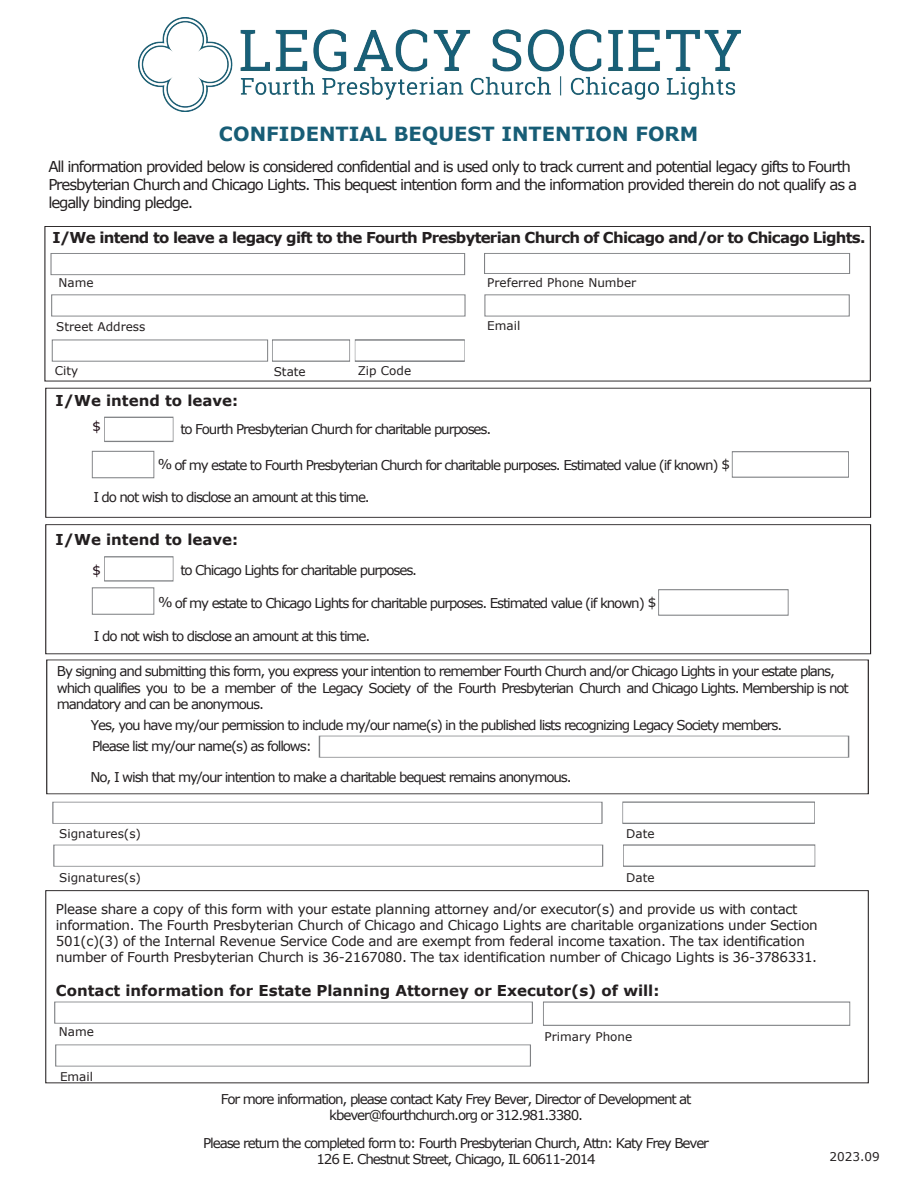
<style>
.page{position:relative;width:918px;height:1188px;background:#fff}
.page>*{position:absolute;margin:0;border:0;box-sizing:border-box;transform-origin:0 0}
.t1{font:700 19.5px "Verdana";color:#175d76}
.t2{font:15px/18px "Verdana";letter-spacing:-.075em;color:#231f20}
.t3{font:700 15px "Verdana";color:#231f20}
.t4{font:700 15px "Verdana";letter-spacing:-.05em;color:#231f20}
.t5{font:13.5px/16.2px "Verdana";letter-spacing:-.085em;color:#231f20}
.t6{font:13.5px/16.2px "Verdana";letter-spacing:-.03em;color:#231f20}
.t7{font:12px "Verdana";color:#231f20}
</style>
<div class="page">
<div style="left:45px;top:226px;width:826px;height:155px;border:1px solid #231f20"></div>
<div style="left:45px;top:524px;width:826px;height:130px;border:1px solid #231f20"></div>
<div style="left:45px;top:890px;width:824px;height:193px;border:1px solid #231f20"></div>
<div style="left:51px;top:253px;width:414px;height:22px;border:1px solid #808285"></div>
<div style="left:484px;top:253px;width:366px;height:21px;border:1px solid #808285"></div>
<div style="left:51px;top:294px;width:414px;height:22px;border:1px solid #808285"></div>
<div style="left:485px;top:294px;width:365px;height:22px;border:1px solid #808285"></div>
<div style="left:52px;top:340px;width:216px;height:22px;border:1px solid #808285"></div>
<div style="left:355px;top:340px;width:110px;height:21px;border:1px solid #808285"></div>
<div style="left:272px;top:340px;width:78px;height:21px;border:1px solid #808285"></div>
<div style="left:104px;top:556px;width:69px;height:25px;border:1px solid #808285"></div>
<div style="left:92px;top:587px;width:62px;height:28px;border:1px solid #808285"></div>
<div style="left:658px;top:589px;width:131px;height:27px;border:1px solid #808285"></div>
<div style="left:319px;top:736px;width:530px;height:22px;border:1px solid #808285"></div>
<div style="left:52px;top:802px;width:550px;height:22px;border:1px solid #808285"></div>
<div style="left:622px;top:802px;width:193px;height:22px;border:1px solid #808285"></div>
<div style="left:53px;top:845px;width:550px;height:22px;border:1px solid #808285"></div>
<div style="left:623px;top:845px;width:192px;height:22px;border:1px solid #808285"></div>
<div style="left:54px;top:1002px;width:479px;height:22px;border:1px solid #808285"></div>
<div style="left:543px;top:1002px;width:307px;height:24px;border:1px solid #808285"></div>
<div style="left:55px;top:1044px;width:476px;height:23px;border:1px solid #808285"></div>
<img style="left:138px;top:17px;width:603px;height:95px">
<div style="left:45px;top:388px;width:826px;height:130px;border:1px solid #231f20"></div>
<div style="left:104px;top:417px;width:69px;height:25px;border:1px solid #808285"></div>
<div style="left:92px;top:451px;width:62px;height:27px;border:1px solid #808285"></div>
<div style="left:732px;top:451px;width:117px;height:27px;border:1px solid #808285"></div>
<p class="t1" style="left:219px;top:120px;width:481px">CONFIDENTIAL BEQUEST INTENTION FORM</p>
<p class="t2" style="left:48px;top:157px;width:810px">All information provided below is considered confidential and is used only to track current and potential legacy gifts to Fourth<br>Presbyterian Church and Chicago Lights. This bequest intention form and the information provided therein do not qualify as a legally binding pledge.</p>
<p class="t4" style="left:53px;top:227px;width:814px">I/We intend to leave a legacy gift to the Fourth Presbyterian Church of Chicago and/or to Chicago Lights.</p>
<p class="t7" style="left:58px;top:274px;width:37px">Name</p>
<p class="t7" style="left:56px;top:318px;width:91px">Street Address</p>
<p class="t7" style="left:358px;top:363px;width:55px">Zip Code</p>
<p class="t7" style="left:487px;top:274px;width:151px">Preferred Phone Number</p>
<p class="t7" style="left:487px;top:318px;width:35px">Email</p>
<p class="t7" style="left:55px;top:363px;width:25px">City</p>
<p class="t7" style="left:274px;top:363px;width:34px">State</p>
<p class="t3" style="left:56px;top:390px;width:184px">I/We intend to leave:</p>
<p class="t5" style="left:180px;top:421px;width:313px">to Fourth Presbyterian Church for charitable purposes.</p>
<p class="t5" style="left:158px;top:457px;width:574px">% of my estate to Fourth Presbyterian Church for charitable purposes. Estimated value (if known) $</p>
<p class="t5" style="left:93px;top:489px;width:278px">I do not wish to disclose an amount at this time.</p>
<p class="t3" style="left:56px;top:529px;width:184px">I/We intend to leave:</p>
<p class="t5" style="left:180px;top:562px;width:238px">to Chicago Lights for charitable purposes.</p>
<p class="t5" style="left:158px;top:595px;width:500px">% of my estate to Chicago Lights for charitable purposes. Estimated value (if known) $</p>
<p class="t5" style="left:94px;top:628px;width:278px">I do not wish to disclose an amount at this time.</p>
<p class="t5" style="left:57px;top:663px;width:793px">By signing and submitting this form, you express your intention to remember Fourth Church and/or Chicago Lights in your estate plans, which qualifies you to be a member of the Legacy Society of the Fourth Presbyterian Church and Chicago Lights. Membership is not mandatory and can be anonymous.</p>
<p class="t5" style="left:91px;top:714px;width:693px;line-height:21.1px">Yes, you have my/our permission to include my/our name(s) in the published lists recognizing Legacy Society members.<br>Please list my/our name(s) as follows:</p>
<p class="t5" style="left:91px;top:769px;width:483px">No, I wish that my/our intention to make a charitable bequest remains anonymous.</p>
<p class="t7" style="left:59px;top:826px;width:83px">Signatures(s)</p>
<p class="t7" style="left:59px;top:869px;width:83px">Signatures(s)</p>
<p class="t7" style="left:626px;top:826px;width:30px">Date</p>
<p class="t7" style="left:626px;top:869px;width:30px">Date</p>
<p class="t6" style="left:56px;top:900px;width:763px">Please share a copy of this form with your estate planning attorney and/or executor(s) and provide us with contact information. The Fourth Presbyterian Church of Chicago and Chicago Lights are charitable organizations under Section 501(c)(3) of the Internal Revenue Service Code and are exempt from federal income taxation. The tax identification number of Fourth Presbyterian Church is 36-2167080. The tax identification number of Chicago Lights is 36-3786331.</p>
<p class="t3" style="left:56px;top:980px;width:605px">Contact information for Estate Planning Attorney or Executor(s) of will:</p>
<p class="t7" style="left:59px;top:1024px;width:37px">Name</p>
<p class="t7" style="left:544px;top:1029px;width:89px">Primary Phone</p>
<p class="t7" style="left:60px;top:1068px;width:35px">Email</p>
<p class="t5" style="left:221px;top:1091px;width:472px;text-align:center">For more information, please contact Katy Frey Bever, Director of Development at kbever@fourthchurch.org or 312.981.3380.</p>
<p class="t5" style="left:203px;top:1135px;width:507px;text-align:center">Please return the completed form to: Fourth Presbyterian Church, Attn: Katy Frey Bever<br>126 E. Chestnut Street, Chicago, IL 60611-2014</p>
<p class="t7" style="left:830px;top:1148px;width:52px">2023.09</p>
</div>
